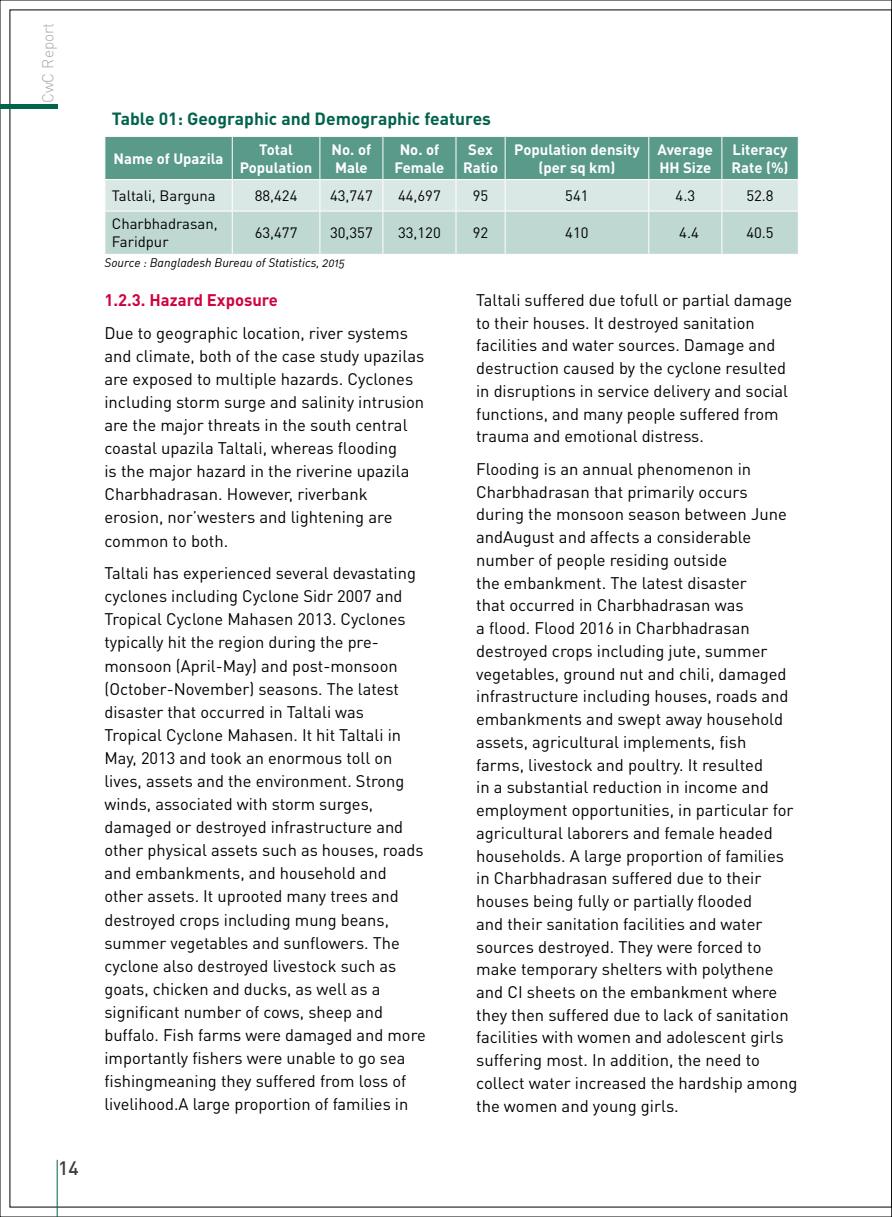
<style>
.page{position:relative;width:892px;height:1217px;background:#fff}
.page>*{position:absolute;margin:0;border:0;box-sizing:border-box;transform-origin:0 0}
.t1{font:500 19.25px "DIN Pro";color:#3c3c3b}
.t2{font:700 17.5px "DIN Pro";color:#00634c}
.t3{font:16.62px/22.8px "DIN Pro";color:#000}
.t4{font:700 16.62px "DIN Pro";color:#d0033f}
.t5{font:300 15.75px "DIN Pro";color:#a8a8a7}
.t6{font:700 14.88px/17.8px "DIN Pro";color:#fff;text-align:center}
.t7{font:14.88px/17.8px "DIN Pro";color:#000}
.t8{font:12.25px "DIN Regular Italic Alt";color:#000}
</style>
<div class="page">
<svg style="left:891px;top:0;width:1px;height:1217px"></svg>
<hr style="left:57px;top:1160px;width:1px;height:57px;background:#00634c">
<div style="left:0;top:104px;width:57px;height:5px;background:#00634c"></div>
<svg style="left:105px;top:137px;width:693px;height:117px;background:#a1c6bd"></svg>
<hr style="left:232px;top:137px;width:1px;height:42px;background:#fff">
<hr style="left:319px;top:137px;width:1px;height:42px;background:#fff">
<hr style="left:382px;top:137px;width:1px;height:42px;background:#fff">
<hr style="left:456px;top:137px;width:1px;height:42px;background:#fff">
<hr style="left:505px;top:137px;width:1px;height:42px;background:#fff">
<hr style="left:648px;top:137px;width:1px;height:42px;background:#fff">
<hr style="left:721px;top:137px;width:1px;height:42px;background:#fff">
<hr style="left:104px;top:179px;width:128px;height:1px;background:#fff">
<hr style="left:232px;top:179px;width:88px;height:1px;background:#fff">
<hr style="left:232px;top:180px;width:1px;height:31px;background:#fff">
<hr style="left:320px;top:179px;width:63px;height:1px;background:#fff">
<hr style="left:319px;top:180px;width:1px;height:31px;background:#fff">
<hr style="left:383px;top:179px;width:73px;height:1px;background:#fff">
<hr style="left:382px;top:180px;width:1px;height:31px;background:#fff">
<hr style="left:456px;top:179px;width:49px;height:1px;background:#fff">
<hr style="left:456px;top:180px;width:1px;height:31px;background:#fff">
<hr style="left:505px;top:179px;width:144px;height:1px;background:#fff">
<hr style="left:505px;top:180px;width:1px;height:31px;background:#fff">
<hr style="left:649px;top:179px;width:73px;height:1px;background:#fff">
<hr style="left:648px;top:180px;width:1px;height:31px;background:#fff">
<hr style="left:722px;top:179px;width:77px;height:1px;background:#fff">
<hr style="left:721px;top:180px;width:1px;height:31px;background:#fff">
<hr style="left:104px;top:211px;width:128px;height:1px;background:#fff">
<hr style="left:232px;top:211px;width:88px;height:1px;background:#fff">
<hr style="left:232px;top:212px;width:1px;height:42px;background:#fff">
<hr style="left:320px;top:211px;width:63px;height:1px;background:#fff">
<hr style="left:319px;top:212px;width:1px;height:42px;background:#fff">
<hr style="left:383px;top:211px;width:73px;height:1px;background:#fff">
<hr style="left:382px;top:212px;width:1px;height:42px;background:#fff">
<hr style="left:456px;top:211px;width:49px;height:1px;background:#fff">
<hr style="left:456px;top:212px;width:1px;height:42px;background:#fff">
<hr style="left:505px;top:211px;width:144px;height:1px;background:#fff">
<hr style="left:505px;top:212px;width:1px;height:42px;background:#fff">
<hr style="left:649px;top:211px;width:73px;height:1px;background:#fff">
<hr style="left:648px;top:212px;width:1px;height:42px;background:#fff">
<hr style="left:722px;top:211px;width:77px;height:1px;background:#fff">
<hr style="left:721px;top:212px;width:1px;height:42px;background:#fff">
<p class="t5" style="left:37px;top:103px;width:82px;rotate:-90deg">CwC Report</p>
<p class="t1" style="left:58px;top:1154px;width:22px">14</p>
<p class="t2" style="left:112px;top:107px;width:381px">Table 01: Geographic and Demographic features</p>
<p class="t6" style="left:114px;top:149px;width:111px">Name of Upazila</p>
<p class="t6" style="left:240px;top:140px;width:74px">Total<br>Population</p>
<p class="t6" style="left:332px;top:140px;width:41px;text-align:left">No. of<br>Male</p>
<p class="t6" style="left:394px;top:140px;width:52px">No. of<br>Female</p>
<p class="t6" style="left:463px;top:140px;width:37px">Sex<br>Ratio</p>
<p class="t6" style="left:514px;top:140px;width:127px">Population density (per sq km)</p>
<p class="t6" style="left:658px;top:140px;width:57px;text-align:left">Average<br>HH Size</p>
<p class="t6" style="left:732px;top:140px;width:59px;text-align:left">Literacy<br>Rate (%)</p>
<p class="t7" style="left:112px;top:186px;width:105px">Taltali, Barguna</p>
<p class="t7" style="left:255px;top:186px;width:44px">88,424</p>
<p class="t7" style="left:330px;top:186px;width:44px">43,747</p>
<p class="t7" style="left:398px;top:186px;width:44px">44,697</p>
<p class="t7" style="left:473px;top:186px;width:17px">95</p>
<p class="t7" style="left:565px;top:186px;width:25px">541</p>
<p class="t7" style="left:676px;top:186px;width:21px">4.3</p>
<p class="t7" style="left:746px;top:186px;width:29px">52.8</p>
<p class="t7" style="left:112px;top:215px;width:107px">Charbhadrasan,<br>Faridpur</p>
<p class="t7" style="left:255px;top:223px;width:44px">63,477</p>
<p class="t7" style="left:330px;top:223px;width:44px">30,357</p>
<p class="t7" style="left:398px;top:223px;width:44px">33,120</p>
<p class="t7" style="left:473px;top:223px;width:17px">92</p>
<p class="t7" style="left:565px;top:223px;width:25px">410</p>
<p class="t7" style="left:679px;top:223px;width:21px">4.4</p>
<p class="t7" style="left:746px;top:223px;width:29px">40.5</p>
<p class="t8" style="left:104px;top:255px;width:242px">Source : Bangladesh Bureau of Statistics, 2015</p>
<p class="t4" style="left:104px;top:289px;width:175px">1.2.3. Hazard Exposure</p>
<p class="t3" style="left:104px;top:320px;width:321px">Due to geographic location, river systems and climate, both of the case study upazilas are exposed to multiple hazards. Cyclones including storm surge and salinity intrusion are the major threats in the south central coastal upazila Taltali, whereas flooding<br>is the major hazard in the riverine upazila Charbhadrasan. However, riverbank erosion, nor’westers and lightening are common to both.</p>
<p class="t3" style="left:104px;top:561px;width:323px">Taltali has experienced several devastating cyclones including Cyclone Sidr 2007 and Tropical Cyclone Mahasen 2013. Cyclones typically hit the region during the pre&shy;monsoon (April-May) and post-monsoon (October-November) seasons. The latest disaster that occurred in Taltali was Tropical Cyclone Mahasen. It hit Taltali in May, 2013 and took an enormous toll on lives, assets and the environment. Strong winds, associated with storm surges, damaged or destroyed infrastructure and other physical assets such as houses, roads and embankments, and household and other assets. It uprooted many trees and destroyed crops including mung beans, summer vegetables and sunflowers. The cyclone also destroyed livestock such as goats, chicken and ducks, as well as a significant number of cows, sheep and buffalo. Fish farms were damaged and more importantly fishers were unable to go sea fishingmeaning they suffered from loss of livelihood.A large proportion of families in</p>
<p class="t3" style="left:476px;top:288px;width:318px">Taltali suffered due tofull or partial damage to their houses. It destroyed sanitation facilities and water sources. Damage and destruction caused by the cyclone resulted in disruptions in service delivery and social functions, and many people suffered from trauma and emotional distress.</p>
<p class="t3" style="left:476px;top:457px;width:323px">Flooding is an annual phenomenon in Charbhadrasan that primarily occurs during the monsoon season between June andAugust and affects a considerable number of people residing outside<br>the embankment. The latest disaster<br>that occurred in Charbhadrasan was<br>a flood. Flood 2016 in Charbhadrasan destroyed crops including jute, summer vegetables, ground nut and chili, damaged infrastructure including houses, roads and embankments and swept away household assets, agricultural implements, fish farms, livestock and poultry. It resulted<br>in a substantial reduction in income and employment opportunities, in particular for agricultural laborers and female headed households. A large proportion of families in Charbhadrasan suffered due to their houses being fully or partially flooded<br>and their sanitation facilities and water sources destroyed. They were forced to make temporary shelters with polythene and CI sheets on the embankment where they then suffered due to lack of sanitation facilities with women and adolescent girls suffering most. In addition, the need to collect water increased the hardship among the women and young girls.</p>
</div>
